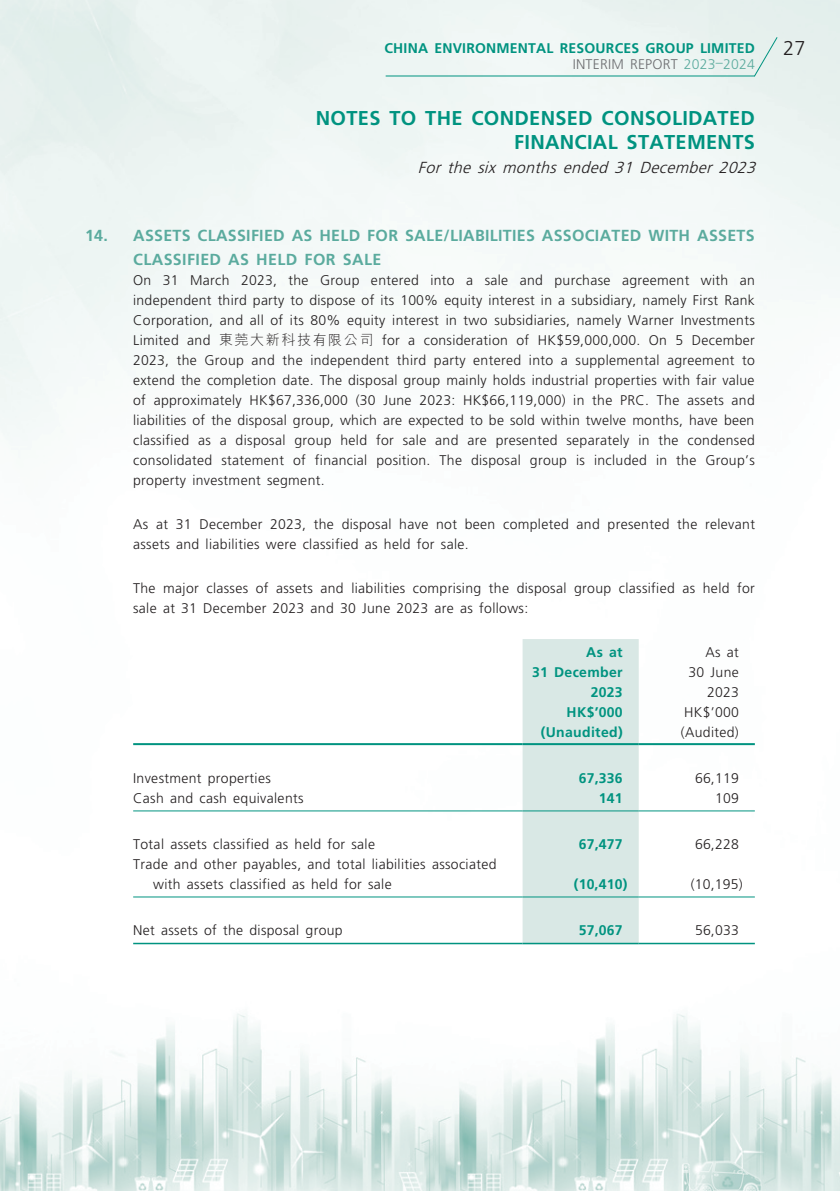
<style>
.page{position:relative;width:840px;height:1191px;background:#fff}
.page>*{position:absolute;margin:0;border:0;box-sizing:border-box;transform-origin:0 0}
.t1{font:700 20px/24px "Frutiger LT Std";letter-spacing:.015em;color:#009380;text-align:right}
.t2{font:300 20px "Frutiger LT Std";color:#231f20}
._17_H1__Note{font:700 16px/24px "Frutiger LT Std";letter-spacing:.02em;color:#5bab9e}
.t3{font:italic 300 16px "Frutiger LT Std";color:#231f20}
._02_Note_Text{font:300 14px/20px "Frutiger LT Std";letter-spacing:.025em;color:#231f20}
._29_Table_Stub__Note{font:300 14px/20px "Frutiger LT Std";letter-spacing:.025em;color:#231f20}
._02_Note_Text-2{font:700 14px/20px "Frutiger LT Std";letter-spacing:.015em;color:#009380;text-align:right}
.t4{font:300 14px "Frutiger LT Std";letter-spacing:.015em;color:#6c6d70}
.s1{color:#5bab9e}
.s2{font-family:"M Hei HK"}
</style>
<div class="page">
<img style="left:0;top:0;width:839px;height:1191px">
<hr style="left:385px;top:75px;width:369px;height:1px;background:#009380">
<svg style="left:752px;top:36px;width:26px;height:42px"></svg>
<div style="left:522px;top:639px;width:116px;height:303px;background:#d9e8e5"></div>
<hr style="left:133px;top:743px;width:389px;height:2px;background:#009380">
<hr style="left:522px;top:743px;width:116px;height:2px;background:#009380">
<hr style="left:638px;top:743px;width:116px;height:2px;background:#009380">
<hr style="left:133px;top:810px;width:389px;height:1px;background:#009380">
<hr style="left:522px;top:810px;width:116px;height:1px;background:#009380">
<hr style="left:638px;top:810px;width:116px;height:1px;background:#009380">
<hr style="left:133px;top:896px;width:389px;height:1px;background:#009380">
<hr style="left:522px;top:896px;width:116px;height:1px;background:#009380">
<hr style="left:638px;top:896px;width:116px;height:1px;background:#009380">
<hr style="left:133px;top:942px;width:389px;height:2px;background:#009380">
<hr style="left:522px;top:942px;width:116px;height:2px;background:#009380">
<hr style="left:638px;top:942px;width:116px;height:2px;background:#009380">
<p class="_02_Note_Text-2" style="left:384px;top:38px;width:371px">CHINA ENVIRONMENTAL RESOURCES GROUP LIMITED</p>
<h1 class="t2" style="left:782px;top:37px;width:24px">27</h1>
<p class="t4" style="left:572px;top:56px;width:183px">INTERIM REPORT <span class="s1">2023–2024</span></p>
<h1 class="t1" style="left:316px;top:106px;width:440px">NOTES TO THE CONDENSED CONSOLIDATED<br>FINANCIAL STATEMENTS</h1>
<p class="t3" style="left:418px;top:159px;width:343px">For the six months ended 31 December 2023</p>
<p class="_17_H1__Note" style="left:133px;top:224px;width:622px;text-indent:-48px">14. ASSETS CLASSIFIED AS HELD FOR SALE/LIABILITIES ASSOCIATED WITH ASSETS<br>CLASSIFIED AS HELD FOR SALE</p>
<p class="_02_Note_Text" style="left:133px;top:270px;width:623px;text-align:justify">On 31 March 2023, the Group entered into a sale and purchase agreement with an independent third party to dispose of its 100% equity interest in a subsidiary, namely First Rank Corporation, and all of its 80% equity interest in two subsidiaries, namely Warner Investments Limited and <span class="s2">東莞大新科技有限公司</span> for a consideration of HK$59,000,000. On 5 December 2023, the Group and the independent third party entered into a supplemental agreement to extend the completion date. The disposal group mainly holds industrial properties with fair value of approximately HK$67,336,000 (30 June 2023: HK$66,119,000) in the PRC. The assets and liabilities of the disposal group, which are expected to be sold within twelve months, have been classified as a disposal group held for sale and are presented separately in the condensed consolidated statement of financial position. The disposal group is included in the Group’s property investment segment.</p>
<p class="_02_Note_Text" style="left:133px;top:514px;width:623px">As at 31 December 2023, the disposal have not been completed and presented the relevant assets and liabilities were classified as held for sale.</p>
<p class="_02_Note_Text" style="left:133px;top:578px;width:623px">The major classes of assets and liabilities comprising the disposal group classified as held for sale at 31 December 2023 and 30 June 2023 are as follows:</p>
<p class="_02_Note_Text-2" style="left:532px;top:642px;width:92px">As at<br>31 December<br>2023</p>
<p class="_02_Note_Text" style="left:688px;top:642px;width:52px;text-align:right">As at<br>30 June<br>2023</p>
<p class="_02_Note_Text-2" style="left:566px;top:702px;width:58px">HK$’000</p>
<p class="_02_Note_Text" style="left:684px;top:702px;width:56px">HK$’000</p>
<p class="_02_Note_Text-2" style="left:540px;top:722px;width:83px">(Unaudited)</p>
<p class="_02_Note_Text" style="left:680px;top:722px;width:59px">(Audited)</p>
<p class="_29_Table_Stub__Note" style="left:133px;top:768px;width:139px">Investment properties</p>
<p class="_02_Note_Text-2" style="left:578px;top:768px;width:45px">67,336</p>
<p class="_02_Note_Text" style="left:694px;top:768px;width:45px">66,119</p>
<p class="_29_Table_Stub__Note" style="left:133px;top:788px;width:172px">Cash and cash equivalents</p>
<p class="_02_Note_Text-2" style="left:598px;top:788px;width:25px">141</p>
<p class="_02_Note_Text" style="left:714px;top:788px;width:25px">109</p>
<p class="_29_Table_Stub__Note" style="left:133px;top:834px;width:243px">Total assets classified as held for sale</p>
<p class="_02_Note_Text-2" style="left:578px;top:834px;width:45px">67,477</p>
<p class="_02_Note_Text" style="left:694px;top:834px;width:45px">66,228</p>
<p class="_29_Table_Stub__Note" style="left:153px;top:854px;width:344px;text-indent:-20px">Trade and other payables, and total liabilities associated with assets classified as held for sale</p>
<p class="_02_Note_Text-2" style="left:573px;top:874px;width:55px">(10,410)</p>
<p class="_02_Note_Text" style="left:690px;top:874px;width:53px">(10,195)</p>
<p class="_29_Table_Stub__Note" style="left:133px;top:920px;width:211px">Net assets of the disposal group</p>
<p class="_02_Note_Text-2" style="left:578px;top:920px;width:45px">57,067</p>
<p class="_02_Note_Text" style="left:694px;top:920px;width:45px">56,033</p>
</div>
